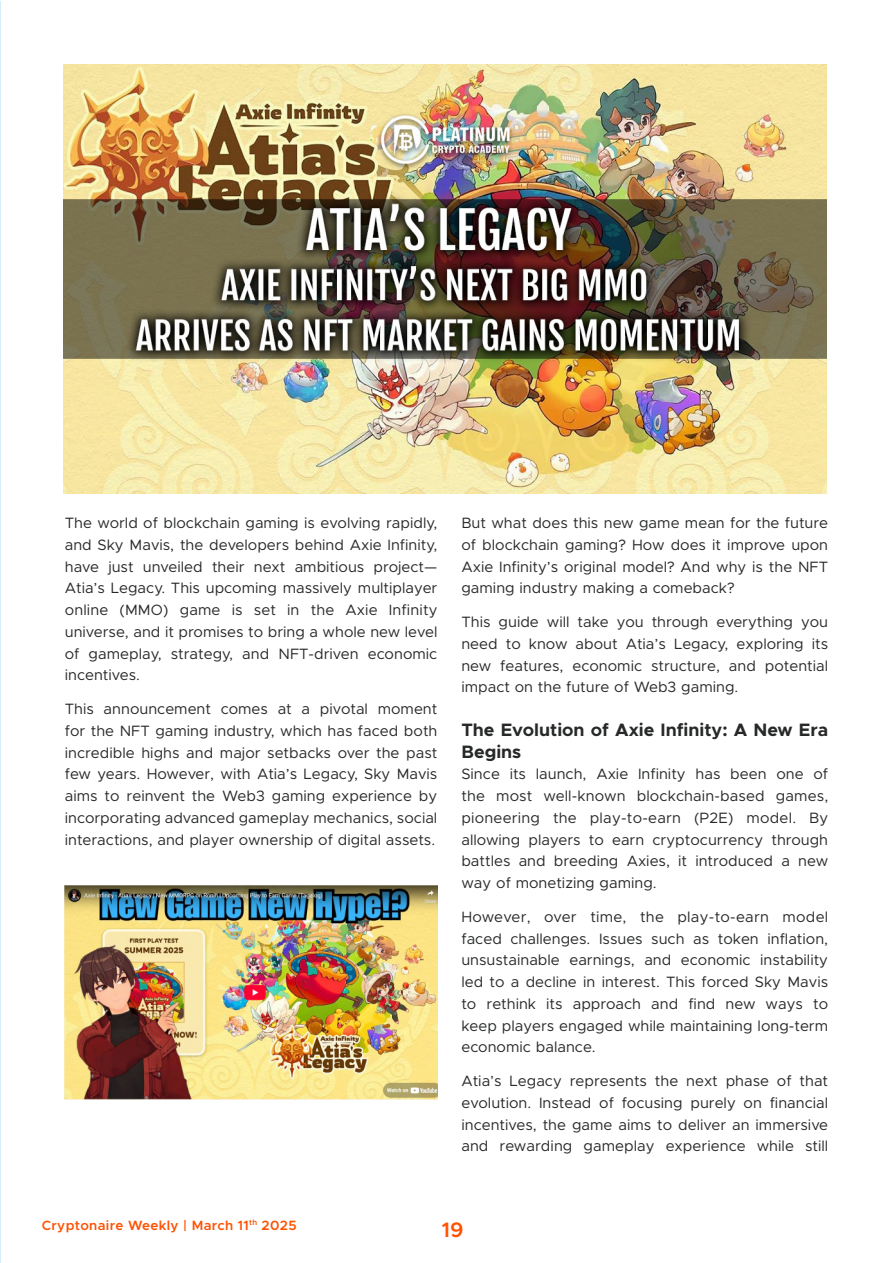
<style>
.page{position:relative;width:893px;height:1263px;background:#fff}
.page>*{position:absolute;margin:0;border:0;box-sizing:border-box;transform-origin:0 0}
.t1{font:600 21px "Metropolis";color:#ff5100}
.Body_paragraph{font:700 18px/21.8px "Metropolis";color:#272928}
.Body_paragraph-2{font:15px/21.8px "Metropolis";color:#272928;text-align:justify}
.t2{font:600 13.5px "Metropolis";letter-spacing:.025em;color:#ff5100}
</style>
<div class="page">
<hr style="left:0;top:1px;width:1px;height:1262px;background:#d4effb">
<img style="left:63px;top:65px;width:764px;height:429px">
<img style="left:65px;top:885px;width:372px;height:214px">
<p class="Body_paragraph-2" style="left:65px;top:512px;width:374px">The world of blockchain gaming is evolving rapidly, and Sky Mavis, the developers behind Axie Infinity, have just unveiled their next ambitious project— Atia’s Legacy. This upcoming massively multiplayer online (MMO) game is set in the Axie Infinity universe, and it promises to bring a whole new level of gameplay, strategy, and NFT-driven economic incentives.</p>
<p class="Body_paragraph-2" style="left:65px;top:698px;width:374px">This announcement comes at a pivotal moment for the NFT gaming industry, which has faced both incredible highs and major setbacks over the past few years. However, with Atia’s Legacy, Sky Mavis aims to reinvent the Web3 gaming experience by incorporating advanced gameplay mechanics, social interactions, and player ownership of digital assets.</p>
<p class="Body_paragraph-2" style="left:461px;top:512px;width:368px">But what does this new game mean for the future of blockchain gaming? How does it improve upon Axie Infinity’s original model? And why is the NFT gaming industry making a comeback?</p>
<p class="Body_paragraph-2" style="left:461px;top:611px;width:368px">This guide will take you through everything you need to know about Atia’s Legacy, exploring its new features, economic structure, and potential impact on the future of Web3 gaming.</p>
<p class="Body_paragraph" style="left:461px;top:719px;width:368px">The Evolution of Axie Infinity: A New Era<br>Begins</p>
<p class="Body_paragraph-2" style="left:461px;top:763px;width:368px">Since its launch, Axie Infinity has been one of the most well-known blockchain-based games, pioneering the play-to-earn (P2E) model. By allowing players to earn cryptocurrency through battles and breeding Axies, it introduced a new way of monetizing gaming.</p>
<p class="Body_paragraph-2" style="left:461px;top:906px;width:368px">However, over time, the play-to-earn model faced challenges. Issues such as token inflation, unsustainable earnings, and economic instability led to a decline in interest. This forced Sky Mavis to rethink its approach and find new ways to keep players engaged while maintaining long-term economic balance.</p>
<p class="Body_paragraph-2" style="left:461px;top:1070px;width:368px">Atia’s Legacy represents the next phase of that evolution. Instead of focusing purely on financial incentives, the game aims to deliver an immersive and rewarding gameplay experience while still</p>
<p class="t2" style="left:42px;top:1217px;width:256px">Cryptonaire Weekly | March 11<sup>th</sup> 2025</p>
<h1 class="t1" style="left:442px;top:1216px;width:23px">19</h1>
</div>
